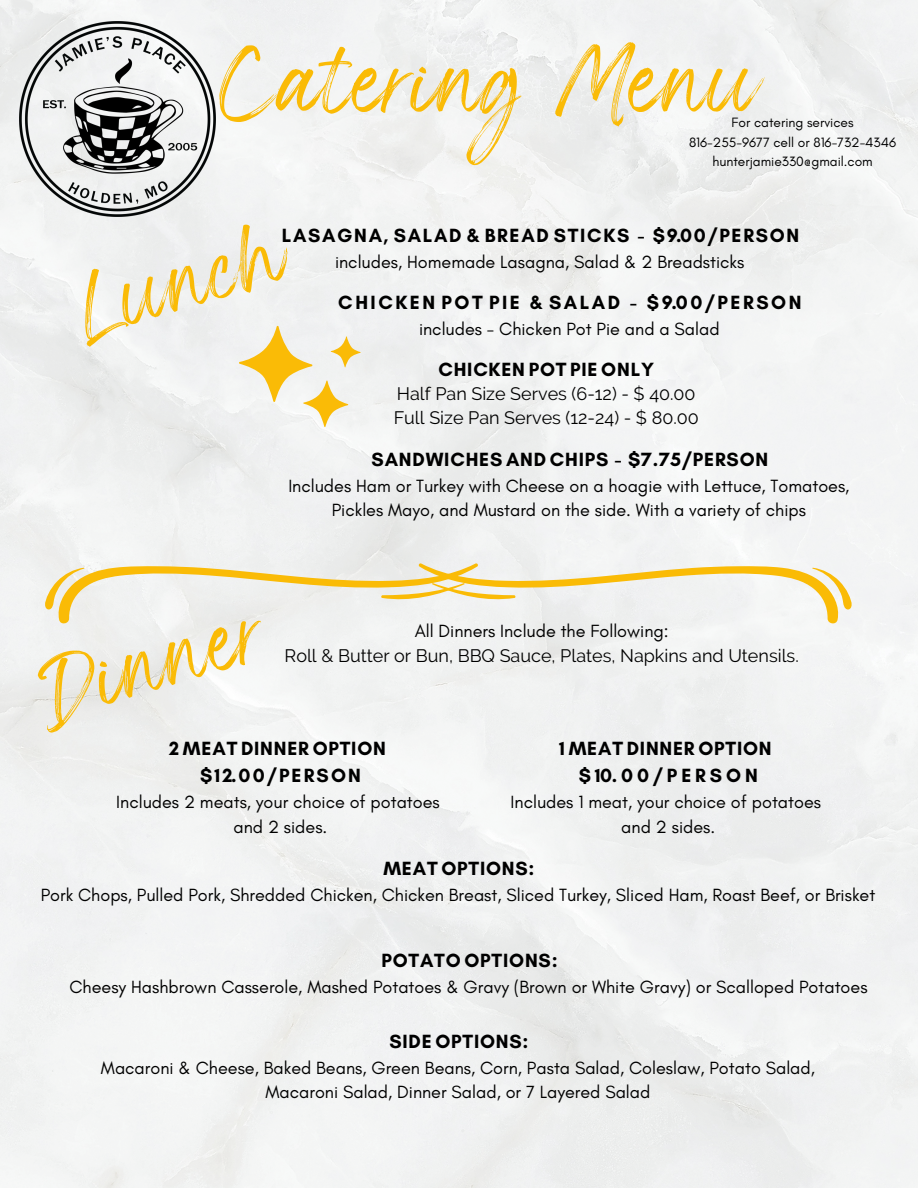
<style>
.page{position:relative;width:918px;height:1188px;background:#f1f2f2}
.page>*{position:absolute;margin:0;border:0;box-sizing:border-box;transform-origin:0 0}
.t1{font:50.7px "Wonderful Branding";color:#fabb06}
.t2{font:48.45px "Wonderful Branding";color:#fabb06}
.t3{font:48.3px "Wonderful Branding";color:#fabb06}
.t4{font:700 19.5px/27px "Glacial Indifference";letter-spacing:.04em;color:#000;text-align:center}
.t5{font:700 19.5px "Glacial Indifference";letter-spacing:.09em;color:#000}
.t6{font:700 19.5px "Glacial Indifference";letter-spacing:.13em;color:#000}
.t7{font:18px/24.8px "Glacial Indifference";color:#000;text-align:center}
.t8{font:18px/24.8px "Raleway";color:#000}
.t9{font:13.8px "Glacial Indifference";color:#000}
.s1{font-family:"Glacial Indifference"}
</style>
<div class="page">
<img style="left:19px;top:21px;width:196px;height:196px">
<svg style="left:43px;top:563px;width:810px;height:62px"></svg>
<svg style="left:239px;top:326px;width:121px;height:101px"></svg>
<p class="t1" style="left:225px;top:70px;width:540px">Catering Menu</p>
<p class="t9" style="left:732px;top:114px;width:123px">For catering services</p>
<p class="t9" style="left:689px;top:134px;width:209px">816-255-9677 cell or 816-732-4346</p>
<h1 class="t9" style="left:712px;top:153px;width:162px">hunterjamie330@gmail.com</h1>
<h3 class="t3" style="left:74px;top:300px;width:217px;rotate:-16deg">Lunch</h3>
<h3 class="t5" style="left:282px;top:223px;width:519px">LASAGNA, SALAD &amp; BREAD STICKS - $9.00/PERSON</h3>
<h3 class="t7" style="left:335px;top:249px;width:411px">includes, Homemade Lasagna, Salad &amp; 2 Breadsticks</h3>
<p class="t6" style="left:338px;top:290px;width:465px">CHICKEN POT PIE &amp; SALAD - $9.00/PERSON</p>
<p class="t7" style="left:419px;top:316px;width:302px">includes - Chicken Pot Pie and a Salad</p>
<h2 class="t4" style="left:438px;top:356px;width:217px">CHICKEN POT PIE ONLY</h2>
<h3 class="t8" style="left:394px;top:381px;width:307px">Half Pan Size Serves (6-12) - $ 40.00<br>Full Size Pan Serves (12-24) - $ 80.00</h3>
<h3 class="t4" style="left:372px;top:445px;width:398px">SANDWICHES AND CHIPS - $7.75/PERSON</h3>
<h3 class="t7" style="left:288px;top:473px;width:563px">Includes Ham or Turkey with Cheese on a hoagie with Lettuce, Tomatoes,<br>Pickles Mayo, and Mustard on the side. With a variety of chips</h3>
<h1 class="t2" style="left:53px;top:678px;width:219px;rotate:-16deg">Dinner</h1>
<h3 class="t8" style="left:285px;top:618px;width:516px;text-align:center"><span class="s1">All Dinners Include the Following:<br></span>Roll &amp; Butter or Bun, BBQ Sauce, Plates, Napkins and Utensils.</h3>
<p class="t4" style="left:559px;top:735px;width:214px">1 MEAT DINNER OPTION $10.00/PERSON</p>
<p class="t7" style="left:511px;top:789px;width:312px">Includes 1 meat, your choice of potatoes and 2 sides.</p>
<p class="t4" style="left:383px;top:855px;width:153px">MEAT OPTIONS:</p>
<p class="t7" style="left:41px;top:882px;width:836px">Pork Chops, Pulled Pork, Shredded Chicken, Chicken Breast, Sliced Turkey, Sliced Ham, Roast Beef, or Brisket</p>
<h3 class="t4" style="left:169px;top:735px;width:218px">2 MEAT DINNER OPTION $12.00/PERSON</h3>
<h3 class="t7" style="left:116px;top:789px;width:325px">Includes 2 meats, your choice of potatoes and 2 sides.</h3>
<h1 class="t4" style="left:381px;top:947px;width:178px">POTATO OPTIONS:</h1>
<h1 class="t7" style="left:69px;top:974px;width:800px">Cheesy Hashbrown Casserole, Mashed Potatoes &amp; Gravy (Brown or White Gravy) or Scalloped Potatoes</h1>
<h3 class="t4" style="left:389px;top:1028px;width:141px">SIDE OPTIONS:</h3>
<h3 class="t7" style="left:101px;top:1055px;width:716px">Macaroni &amp; Cheese, Baked Beans, Green Beans, Corn, Pasta Salad, Coleslaw, Potato Salad,<br>Macaroni Salad, Dinner Salad, or 7 Layered Salad</h3>
</div>
